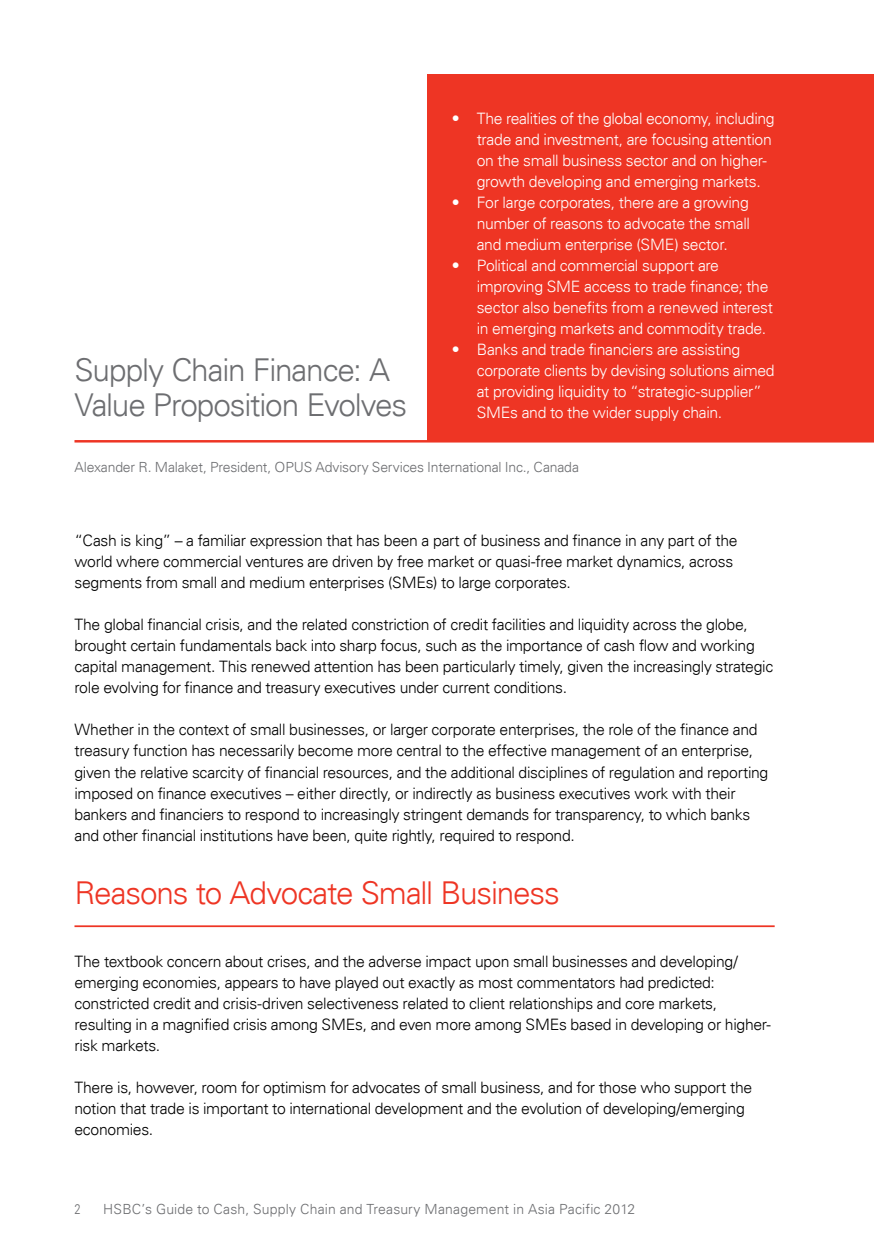
<style>
.page{position:relative;width:874px;height:1241px;background:#fff}
.page>*{position:absolute;margin:0;border:0;box-sizing:border-box;transform-origin:0 0}
.t1{font:300 31.5px/35px "Univers LT";letter-spacing:-.035em;color:#6d6e71}
.t2{font:300 31.5px "Univers LT";letter-spacing:-.035em;color:#ee3524}
.t3{font:300 15.75px/21px "Univers LT";letter-spacing:-.02em;color:#000}
.t4{font:300 15.75px/21px "Univers LT";letter-spacing:-.02em;color:#fff}
.t5{font:300 14px "Univers LT";letter-spacing:-.005em;color:#6d6e71}
.t6{font:300 14px "Univers LT";letter-spacing:-.005em;color:#6d6e71;scale:.8 1}
</style>
<div class="page">
<div style="left:427px;top:74px;width:446px;height:367px;background:#ee3524"></div>
<hr style="left:74px;top:440px;width:799px;height:2px;background:#ee3524">
<hr style="left:74px;top:925px;width:700px;height:1px;background:#ee3524">
<h1 class="t1" style="left:74px;top:352px;width:334px">Supply Chain Finance: A<br>Value Proposition Evolves</h1>
<p class="t4" style="left:476px;top:108px;width:299px;text-indent:-25px">• The realities of the global economy, including trade and investment, are focusing attention on the small business sector and on higher&shy;growth developing and emerging markets.</p>
<p class="t4" style="left:476px;top:192px;width:274px;text-align:justify;text-indent:-25px">• For large corporates, there are a growing number of reasons to advocate the small and medium enterprise (SME) sector.</p>
<p class="t4" style="left:476px;top:255px;width:297px;text-indent:-25px">• Political and commercial support are improving SME access to trade finance; the sector also benefits from a renewed interest in emerging markets and commodity trade.</p>
<p class="t4" style="left:476px;top:339px;width:299px;text-indent:-25px">• Banks and trade financiers are assisting corporate clients by devising solutions aimed at providing liquidity to “strategic-supplier” SMEs and to the wider supply chain.</p>
<p class="t5" style="left:74px;top:459px;width:506px">Alexander R. Malaket, President, OPUS Advisory Services International Inc., Canada</p>
<p class="t3" style="left:74px;top:530px;width:664px">“Cash is king” – a familiar expression that has been a part of business and finance in any part of the world where commercial ventures are driven by free market or quasi-free market dynamics, across segments from small and medium enterprises (SMEs) to large corporates.</p>
<p class="t3" style="left:74px;top:614px;width:700px">The global financial crisis, and the related constriction of credit facilities and liquidity across the globe, brought certain fundamentals back into sharp focus, such as the importance of cash flow and working capital management. This renewed attention has been particularly timely, given the increasingly strategic role evolving for finance and treasury executives under current conditions.</p>
<p class="t3" style="left:74px;top:719px;width:695px">Whether in the context of small businesses, or larger corporate enterprises, the role of the finance and treasury function has necessarily become more central to the effective management of an enterprise, given the relative scarcity of financial resources, and the additional disciplines of regulation and reporting imposed on finance executives – either directly, or indirectly as business executives work with their bankers and financiers to respond to increasingly stringent demands for transparency, to which banks and other financial institutions have been, quite rightly, required to respond.</p>
<h1 class="t2" style="left:74px;top:873px;width:487px">Reasons to Advocate Small Business</h1>
<p class="t3" style="left:74px;top:950px;width:697px">The textbook concern about crises, and the adverse impact upon small businesses and developing/ emerging economies, appears to have played out exactly as most commentators had predicted: constricted credit and crisis-driven selectiveness related to client relationships and core markets, resulting in a magnified crisis among SMEs, and even more among SMEs based in developing or higher&shy;risk markets.</p>
<p class="t3" style="left:74px;top:1076px;width:679px">There is, however, room for optimism for advocates of small business, and for those who support the notion that trade is important to international development and the evolution of developing/emerging economies.</p>
<p class="t6" style="left:74px;top:1200px;width:9px">2</p>
<p class="t5" style="left:103px;top:1200px;width:533px">HSBC’s Guide to Cash, Supply Chain and Treasury Management in Asia Pacific 2012</p>
</div>
